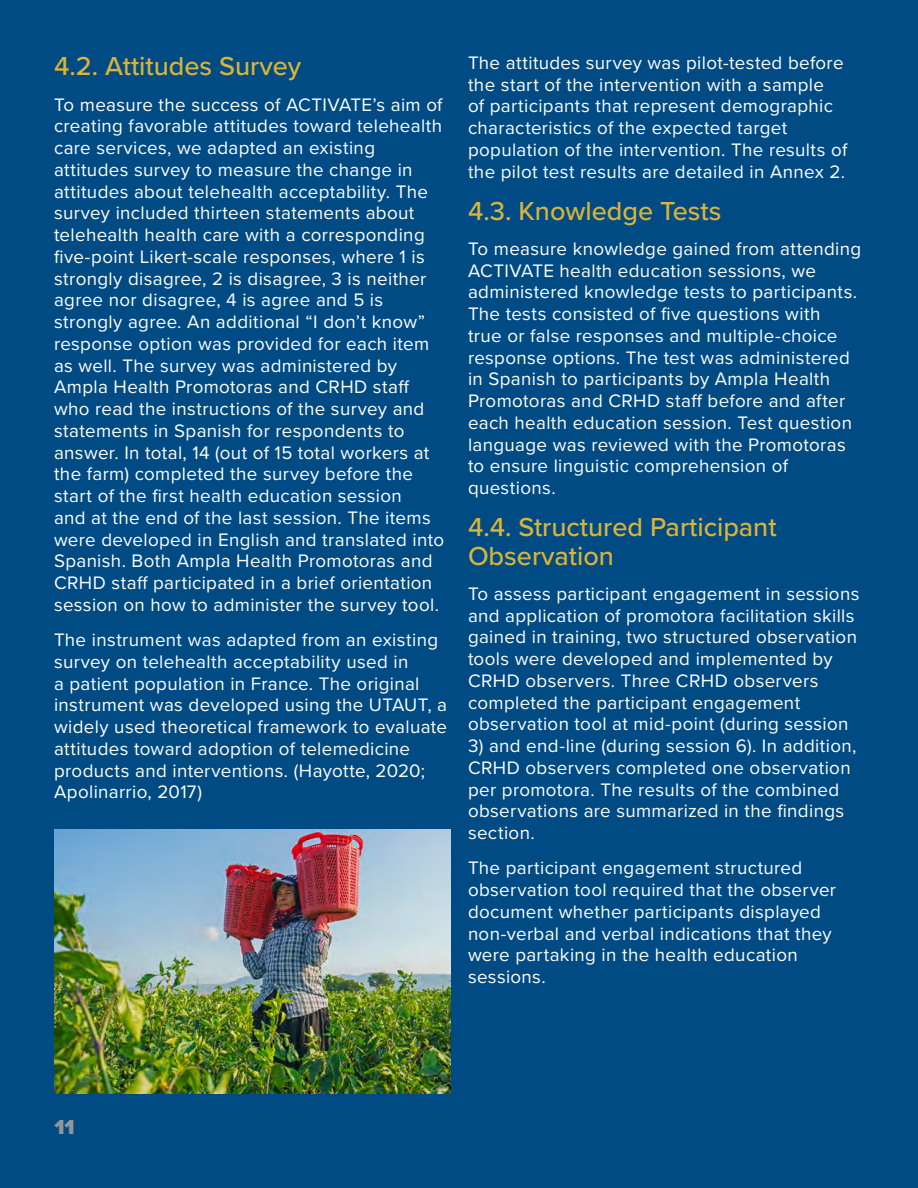
<style>
.page{position:relative;width:918px;height:1188px;background:#004b84}
.page>*{position:absolute;margin:0;border:0;box-sizing:border-box;transform-origin:0 0}
.Subhead{font:500 27px/28.5px "Proxima Nova";color:#dab438}
.t1{font:900 21px "Proxima Nova";color:#939598}
.t2{font:18.75px/21.8px "Proxima Nova";letter-spacing:.02em;color:#fff}
</style>
<div class="page">
<img style="left:54px;top:829px;width:396px;height:264px">
<p class="Subhead" style="left:54px;top:51px;width:249px">4.2. Attitudes Survey</p>
<p class="t2" style="left:54px;top:93px;width:392px">To measure the success of ACTIVATE’s aim of creating favorable attitudes toward telehealth care services, we adapted an existing attitudes survey to measure the change in attitudes about telehealth acceptability. The survey included thirteen statements about telehealth health care with a corresponding five-point Likert-scale responses, where 1 is strongly disagree, 2 is disagree, 3 is neither agree nor disagree, 4 is agree and 5 is strongly agree. An additional “I don’t know” response option was provided for each item as well. The survey was administered by Ampla Health Promotoras and CRHD staff who read the instructions of the survey and statements in Spanish for respondents to answer. In total, 14 (out of 15 total workers at the farm) completed the survey before the start of the first health education session<br>and at the end of the last session. The items were developed in English and translated into Spanish. Both Ampla Health Promotoras and CRHD staff participated in a brief orientation session on how to administer the survey tool.</p>
<p class="t2" style="left:54px;top:628px;width:395px">The instrument was adapted from an existing survey on telehealth acceptability used in<br>a patient population in France. The original instrument was developed using the UTAUT, a widely used theoretical framework to evaluate attitudes toward adoption of telemedicine products and interventions. (Hayotte, 2020; Apolinarrio, 2017)</p>
<p class="t2" style="left:468px;top:51px;width:381px">The attitudes survey was pilot-tested before the start of the intervention with a sample<br>of participants that represent demographic characteristics of the expected target population of the intervention. The results of the pilot test results are detailed in Annex 2.</p>
<p class="Subhead" style="left:468px;top:195px;width:255px">4.3. Knowledge Tests</p>
<p class="t2" style="left:468px;top:237px;width:395px">To measure knowledge gained from attending ACTIVATE health education sessions, we administered knowledge tests to participants.<br>The tests consisted of five questions with<br>true or false responses and multiple-choice response options. The test was administered in Spanish to participants by Ampla Health Promotoras and CRHD staff before and after each health education session. Test question language was reviewed with the Promotoras to ensure linguistic comprehension of questions.</p>
<p class="Subhead" style="left:468px;top:512px;width:310px">4.4. Structured Participant<br>Observation</p>
<p class="t2" style="left:468px;top:582px;width:393px">To assess participant engagement in sessions and application of promotora facilitation skills gained in training, two structured observation tools were developed and implemented by CRHD observers. Three CRHD observers completed the participant engagement observation tool at mid-point (during session</p>
<p class="t2" style="left:468px;top:734px;width:390px">3) and end-line (during session 6). In addition, CRHD observers completed one observation per promotora. The results of the combined observations are summarized in the findings section.</p>
<p class="t2" style="left:468px;top:856px;width:370px">The participant engagement structured observation tool required that the observer document whether participants displayed non-verbal and verbal indications that they were partaking in the health education sessions.</p>
<p class="t1" style="left:54px;top:1111px;width:22px">11</p>
</div>
